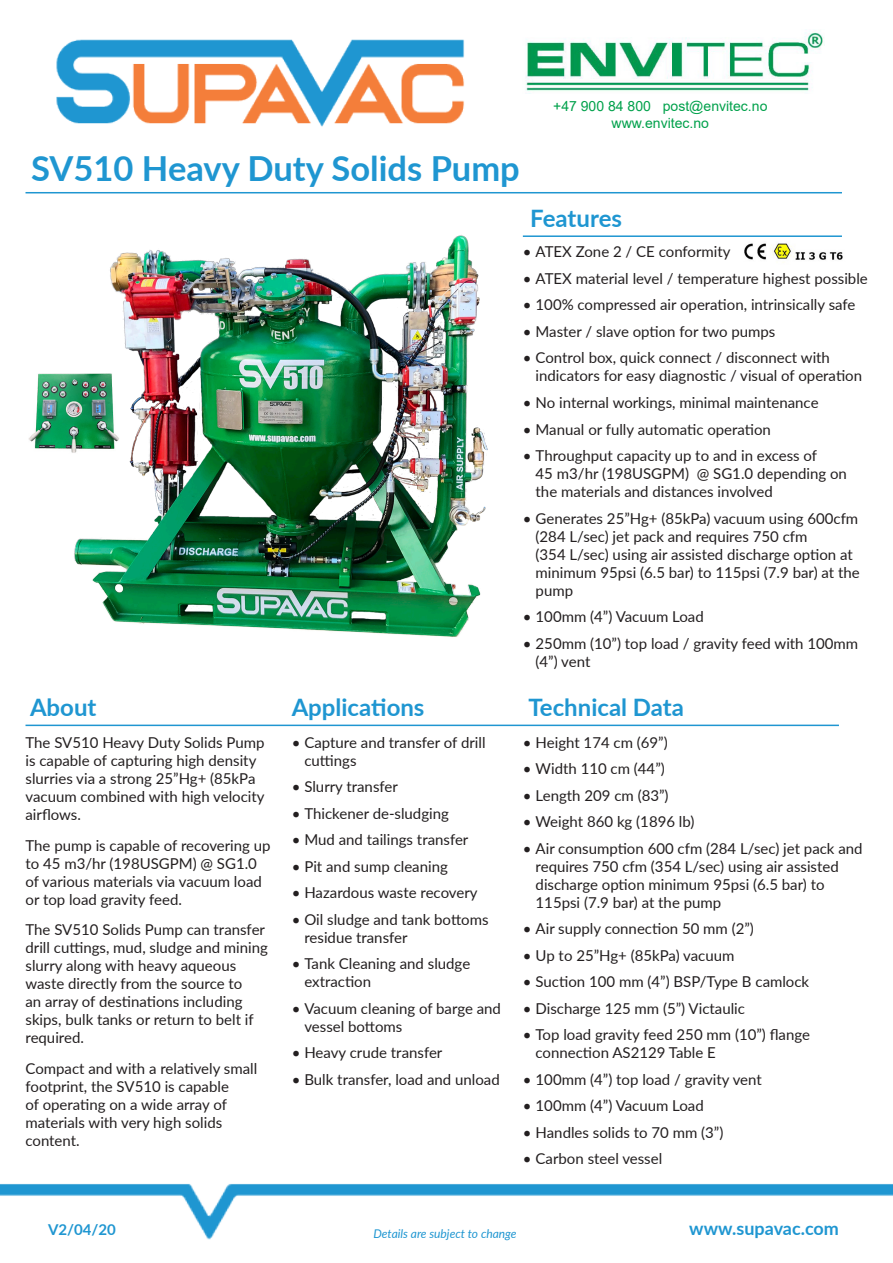
<style>
.page{position:relative;width:893px;height:1263px;background:#fff}
.page>*{position:absolute;margin:0;border:0;box-sizing:border-box;transform-origin:0 0}
.t1{font:700 34.5px "Lato";color:#1f96d1}
.t2{font:700 24px "Lato";color:#1f96d1}
.t3{font:700 18px "Lato";color:#1f96d1}
.t4{font:15px/18px "Lato";color:#231f20}
.t5{font:700 15px "Lato";color:#1f96d1}
.t6{font:14.1px/16.8px "Arial";color:#00a14b;text-align:center}
.t7{font:italic 12px "Lato";color:#1f96d1}
</style>
<div class="page">
<img style="left:0;top:44px;width:893px;height:1196px">
<img style="left:29px;top:373px;width:90px;height:81px">
<img style="left:738px;top:239px;width:111px;height:28px">
<img style="left:52px;top:39px;width:428px;height:91px">
<img style="left:519px;top:30px;width:305px;height:63px">
<h1 class="t1" style="left:31px;top:143px;width:490px">SV510 Heavy Duty Solids Pump</h1>
<p class="t6" style="left:553px;top:98px;width:216px">+47 900 84 800 post@envitec.no www.envitec.no</p>
<h2 class="t2" style="left:530px;top:201px;width:93px">Features</h2>
<p class="t4" style="left:523px;top:242px;width:209px">• ATEX Zone 2 / CE conformity</p>
<p class="t4" style="left:523px;top:269px;width:346px">• ATEX material level / temperature highest possible</p>
<p class="t4" style="left:523px;top:295px;width:334px">• 100% compressed air operation, intrinsically safe</p>
<p class="t4" style="left:523px;top:322px;width:254px">• Master / slave option for two pumps</p>
<p class="t4" style="left:536px;top:348px;width:328px;text-indent:-13px">• Control box, quick connect / disconnect with indicators for easy diagnostic / visual of operation</p>
<p class="t4" style="left:523px;top:393px;width:297px">• No internal workings, minimal maintenance</p>
<p class="t4" style="left:523px;top:419px;width:250px">• Manual or fully automatic operation</p>
<p class="t4" style="left:536px;top:446px;width:313px;text-indent:-13px">• Throughput capacity up to and in excess of<br>45 m3/hr (198USGPM) @ SG1.0 depending on the materials and distances involved</p>
<p class="t4" style="left:536px;top:508px;width:326px;text-indent:-13px">• Generates 25”Hg+ (85kPa) vacuum using 600cfm (284 L/sec) jet pack and requires 750 cfm<br>(354 L/sec) using air assisted discharge option at minimum 95psi (6.5 bar) to 115psi (7.9 bar) at the pump</p>
<p class="t4" style="left:523px;top:607px;width:182px">• 100mm (4”) Vacuum Load</p>
<p class="t4" style="left:536px;top:633px;width:324px;text-indent:-13px">• 250mm (10”) top load / gravity feed with 100mm (4”) vent</p>
<h2 class="t2" style="left:30px;top:690px;width:68px">About</h2>
<h2 class="t2" style="left:292px;top:689px;width:134px">Applications</h2>
<h2 class="t2" style="left:528px;top:689px;width:157px">Technical Data</h2>
<p class="t4" style="left:26px;top:733px;width:241px">The SV510 Heavy Duty Solids Pump is capable of capturing high density slurries via a strong 25”Hg+ (85kPa vacuum combined with high velocity airflows.</p>
<p class="t4" style="left:26px;top:835px;width:247px">The pump is capable of recovering up to 45 m3/hr (198USGPM) @ SG1.0 of various materials via vacuum load or top load gravity feed.</p>
<p class="t4" style="left:26px;top:920px;width:244px">The SV510 Solids Pump can transfer drill cuttings, mud, sludge and mining slurry along with heavy aqueous waste directly from the source to<br>an array of destinations including skips, bulk tanks or return to belt if required.</p>
<p class="t4" style="left:26px;top:1059px;width:233px">Compact and with a relatively small footprint, the SV510 is capable<br>of operating on a wide array of materials with very high solids content.</p>
<p class="t4" style="left:304px;top:733px;width:183px;text-indent:-13px">• Capture and transfer of drill cuttings</p>
<p class="t4" style="left:292px;top:777px;width:108px">• Slurry transfer</p>
<p class="t4" style="left:292px;top:804px;width:159px">• Thickener de-sludging</p>
<p class="t4" style="left:292px;top:830px;width:178px">• Mud and tailings transfer</p>
<p class="t4" style="left:292px;top:857px;width:158px">• Pit and sump cleaning</p>
<p class="t4" style="left:292px;top:883px;width:187px">• Hazardous waste recovery</p>
<p class="t4" style="left:304px;top:910px;width:186px;text-indent:-13px">• Oil sludge and tank bottoms residue transfer</p>
<p class="t4" style="left:304px;top:954px;width:167px;text-indent:-13px">• Tank Cleaning and sludge extraction</p>
<p class="t4" style="left:304px;top:999px;width:198px;text-indent:-13px">• Vacuum cleaning of barge and vessel bottoms</p>
<p class="t4" style="left:292px;top:1043px;width:152px">• Heavy crude transfer</p>
<p class="t4" style="left:292px;top:1070px;width:210px">• Bulk transfer, load and unload</p>
<p class="t4" style="left:523px;top:733px;width:146px">• Height 174 cm (69”)</p>
<p class="t4" style="left:523px;top:759px;width:143px">• Width 110 cm (44”)</p>
<p class="t4" style="left:523px;top:786px;width:147px">• Length 209 cm (83”)</p>
<p class="t4" style="left:523px;top:812px;width:173px">• Weight 860 kg (1896 lb)</p>
<p class="t4" style="left:536px;top:839px;width:329px;text-indent:-13px">• Air consumption 600 cfm (284 L/sec) jet pack and requires 750 cfm (354 L/sec) using air assisted discharge option minimum 95psi (6.5 bar) to 115psi (7.9 bar) at the pump</p>
<p class="t4" style="left:523px;top:919px;width:233px">• Air supply connection 50 mm (2”)</p>
<p class="t4" style="left:523px;top:946px;width:213px">• Up to 25”Hg+ (85kPa) vacuum</p>
<p class="t4" style="left:523px;top:972px;width:288px">• Suction 100 mm (4”) BSP/Type B camlock</p>
<p class="t4" style="left:523px;top:999px;width:224px">• Discharge 125 mm (5”) Victaulic</p>
<p class="t4" style="left:536px;top:1025px;width:276px;text-indent:-13px">• Top load gravity feed 250 mm (10”) flange connection AS2129 Table E</p>
<p class="t4" style="left:523px;top:1070px;width:240px">• 100mm (4”) top load / gravity vent</p>
<p class="t4" style="left:523px;top:1096px;width:182px">• 100mm (4”) Vacuum Load</p>
<p class="t4" style="left:523px;top:1123px;width:202px">• Handles solids to 70 mm (3”)</p>
<p class="t4" style="left:523px;top:1149px;width:141px">• Carbon steel vessel</p>
<p class="t5" style="left:48px;top:1219px;width:69px">V2/04/20</p>
<p class="t7" style="left:373px;top:1225px;width:145px">Details are subject to change</p>
<p class="t3" style="left:689px;top:1215px;width:151px">www.supavac.com</p>
</div>
